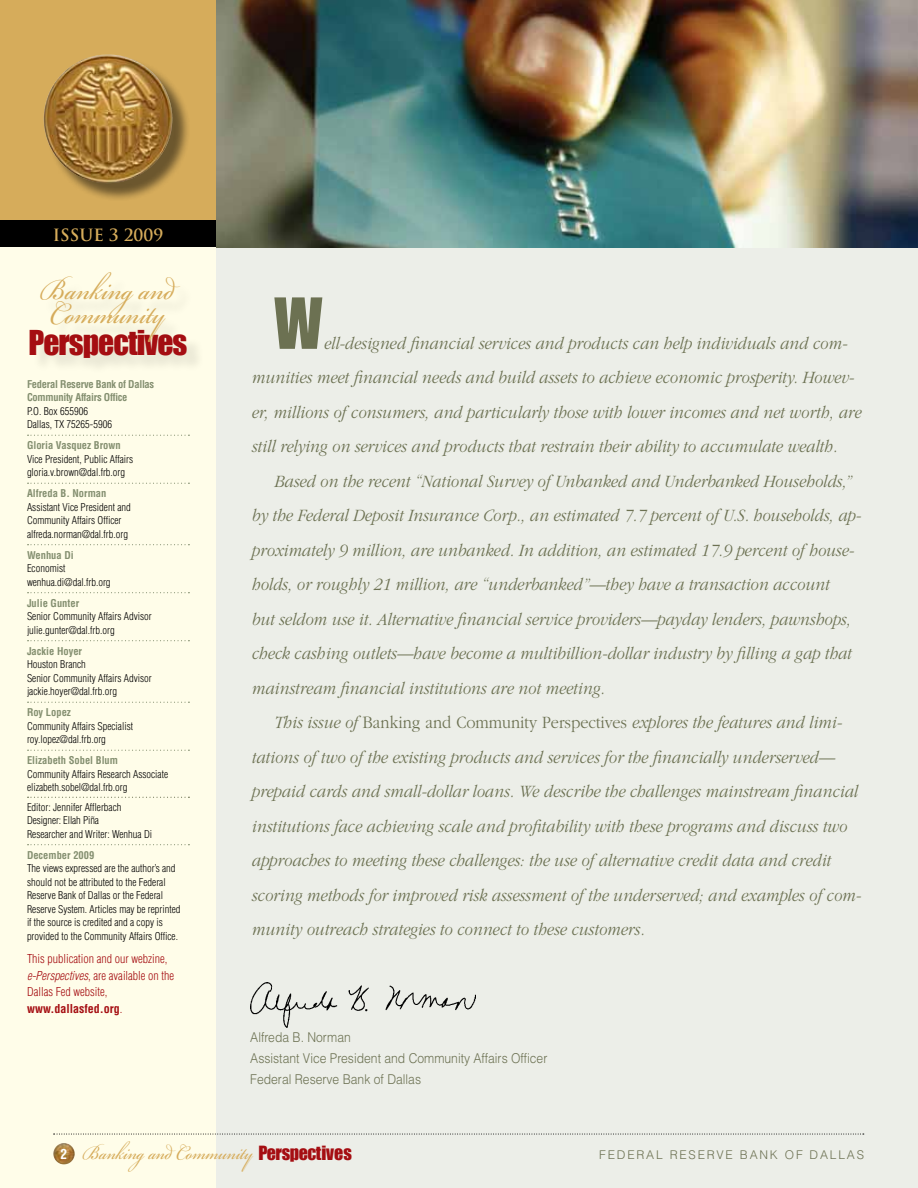
<style>
.page{position:relative;width:918px;height:1188px;background:#fff}
.page>*{position:absolute;margin:0;border:0;box-sizing:border-box;transform-origin:0 0}
.t1{font:72px "Impact LT Std";color:#6c7152;scale:.9 1}
.t2{font:47.25px "Bickham Script Pro";color:#d6ac5b;scale:.83 1}
.t3{font:31.5px "Bickham Script Pro";color:#d6ac5b;scale:.83 1}
.t4{font:31.5px "Impact";letter-spacing:-.03em;color:#a50e12}
.t5{font:italic 300 18px/34.5px "ITC Garamond Std";color:#6c7152;scale:.9 1}
.t6{font:700 16.5px "Trajan Pro";color:#d6ac5b}
.t7{font:300 13.5px/21px "Helvetica LT Std";color:#6c7152;scale:.9 1}
.t8{font:700 condensed 13.5px "Helvetica LT Std";color:#fff}
.t9{font:300 condensed 12px/16.5px "Helvetica LT Std";color:#a50e12}
.t10{font:300 12px "Helvetica LT Std";color:#6c7152}
.t11{font:300 condensed 10.5px/13.5px "Helvetica LT Std";color:#000}
.t12{font:700 condensed 10.5px "Helvetica LT Std";color:#848f70}
.t13{font:700 condensed 10.5px/13.5px "Helvetica LT Std";letter-spacing:-.025em;color:#848f70}
.s1{font-style:italic}
.s2{font-weight:700}
.s3{font-style:normal}
.s4{font-family:"Impact";font-size:18px;color:#a50e12}
</style>
<div class="page">
<div style="left:0;top:245px;width:216px;height:943px;background:#fffde9"></div>
<div style="left:216px;top:0;width:702px;height:1188px;background:#eceee8"></div>
<svg style="left:55px;top:1143px;width:9px;height:5px"></svg>
<svg style="left:54px;top:1134px;width:810px;height:1px"></svg>
<div style="left:0;top:0;width:216px;height:222px;background:#d6ac5b"></div>
<div style="left:32px;top:332px;width:173px;height:44px;background:#000;opacity:.1"></div>
<div style="left:43px;top:275px;width:153px;height:84px;background:#000;opacity:.1"></div>
<div style="left:46px;top:56px;width:144px;height:145px;background:#000;opacity:.5"></div>
<img style="left:55px;top:55px;width:50px;height:27px">
<div style="left:0;top:220px;width:216px;height:27px;background:#000"></div>
<img style="left:251px;top:983px;width:225px;height:45px">
<svg style="left:28px;top:435px;width:161px;height:1px"></svg>
<svg style="left:28px;top:483px;width:161px;height:1px"></svg>
<svg style="left:28px;top:544px;width:161px;height:1px"></svg>
<svg style="left:28px;top:592px;width:161px;height:1px"></svg>
<svg style="left:28px;top:640px;width:161px;height:1px"></svg>
<svg style="left:28px;top:702px;width:161px;height:1px"></svg>
<svg style="left:28px;top:750px;width:161px;height:1px"></svg>
<svg style="left:28px;top:797px;width:161px;height:1px"></svg>
<svg style="left:28px;top:844px;width:161px;height:1px"></svg>
<img style="left:216px;top:0;width:702px;height:248px">
<p class="t6" style="left:53px;top:224px;width:112px">ISSUE 3 2009</p>
<h2 class="t2" style="left:41px;top:256px;width:163px">Banking and</h2>
<h2 class="t2" style="left:50px;top:280px;width:141px">Community</h2>
<h3 class="t4" style="left:29px;top:318px;width:160px">Perspectives</h3>
<p class="t13" style="left:27px;top:377px;width:129px">Federal Reserve Bank of Dallas<br>Community Affairs Office</p>
<p class="t11" style="left:27px;top:404px;width:87px">P.O. Box 655906<br>Dallas, TX 75265-5906</p>
<p class="t12" style="left:27px;top:439px;width:95px">Gloria Vasquez Brown</p>
<p class="t11" style="left:27px;top:452px;width:108px">Vice President, Public Affairs gloria.v.brown@dal.frb.org</p>
<p class="t12" style="left:27px;top:487px;width:81px">Alfreda B. Norman</p>
<p class="t11" style="left:27px;top:500px;width:105px">Assistant Vice President and<br>Community Affairs Officer alfreda.norman@dal.frb.org</p>
<p class="t12" style="left:27px;top:548px;width:48px">Wenhua Di</p>
<p class="t11" style="left:27px;top:562px;width:85px">Economist wenhua.di@dal.frb.org</p>
<p class="t12" style="left:27px;top:596px;width:54px">Julie Gunter</p>
<p class="t11" style="left:27px;top:610px;width:126px">Senior Community Affairs Advisor julie.gunter@dal.frb.org</p>
<p class="t12" style="left:27px;top:644px;width:57px">Jackie Hoyer</p>
<p class="t11" style="left:27px;top:658px;width:126px">Houston Branch<br>Senior Community Affairs Advisor jackie.hoyer@dal.frb.org</p>
<p class="t12" style="left:27px;top:706px;width:46px">Roy Lopez</p>
<p class="t11" style="left:27px;top:719px;width:108px">Community Affairs Specialist roy.lopez@dal.frb.org</p>
<p class="t12" style="left:27px;top:754px;width:93px">Elizabeth Sobel Blum</p>
<p class="t11" style="left:27px;top:767px;width:143px">Community Affairs Research Associate elizabeth.sobel@dal.frb.org</p>
<p class="t11" style="left:27px;top:800px;width:127px">Editor: Jennifer Afflerbach<br>Designer: Ellah Piña<br>Researcher and Writer: Wenhua Di</p>
<p class="t12" style="left:27px;top:848px;width:69px">December 2009</p>
<p class="t11" style="left:27px;top:862px;width:155px">The views expressed are the author’s and should not be attributed to the Federal Reserve Bank of Dallas or the Federal Reserve System. Articles may be reprinted if the source is credited and a copy is provided to the Community Affairs Office.</p>
<p class="t9" style="left:27px;top:950px;width:149px">This publication and our webzine, <span class="s1">e-Perspectives</span>, are available on the<br>Dallas Fed website, <span class="s2">www.dallasfed.org</span>.</p>
<h1 class="t1" style="left:274px;top:281px;width:55px">W</h1>
<p class="t5" style="left:252px;top:326px;width:679px;text-indent:72px">ell-designed financial services and products can help individuals and com&shy;munities meet financial needs and build assets to achieve economic prosperity. Howev&shy;er, millions of consumers, and particularly those with lower incomes and net worth, are still relying on services and products that restrain their ability to accumulate wealth.</p>
<p class="t5" style="left:252px;top:464px;width:678px;text-indent:23px">Based on the recent “National Survey of Unbanked and Underbanked Households,” by the Federal Deposit Insurance Corp., an estimated 7.7 percent of U.S. households, ap&shy;proximately 9 million, are unbanked. In addition, an estimated 17.9 percent of house&shy;holds, or roughly 21 million, are “underbanked”—they have a transaction account<br>but seldom use it. Alternative financial service providers—payday lenders, pawnshops, check cashing outlets—have become a multibillion-dollar industry by filling a gap that mainstream financial institutions are not meeting.</p>
<p class="t5" style="left:252px;top:706px;width:679px;text-indent:23px">This issue of <span class="s3">Banking and Community Perspectives</span> explores the features and limi&shy;tations of two of the existing products and services for the financially underserved— prepaid cards and small-dollar loans. We describe the challenges mainstream financial institutions face achieving scale and profitability with these programs and discuss two approaches to meeting these challenges: the use of alternative credit data and credit scoring methods for improved risk assessment of the underserved; and examples of com&shy;munity outreach strategies to connect to these customers.</p>
<p class="t7" style="left:250px;top:1026px;width:332px">Alfreda B. Norman<br>Assistant Vice President and Community Affairs Officer<br>Federal Reserve Bank of Dallas</p>
<p class="t8" style="left:60px;top:1145px;width:8px">2</p>
<h3 class="t3" style="left:83px;top:1129px;width:325px">Banking and Community <span class="s4">Perspectives</span></h3>
<p class="t10" style="left:599px;top:1147px;width:266px">Federal Reserve Bank of D allas</p>
</div>
